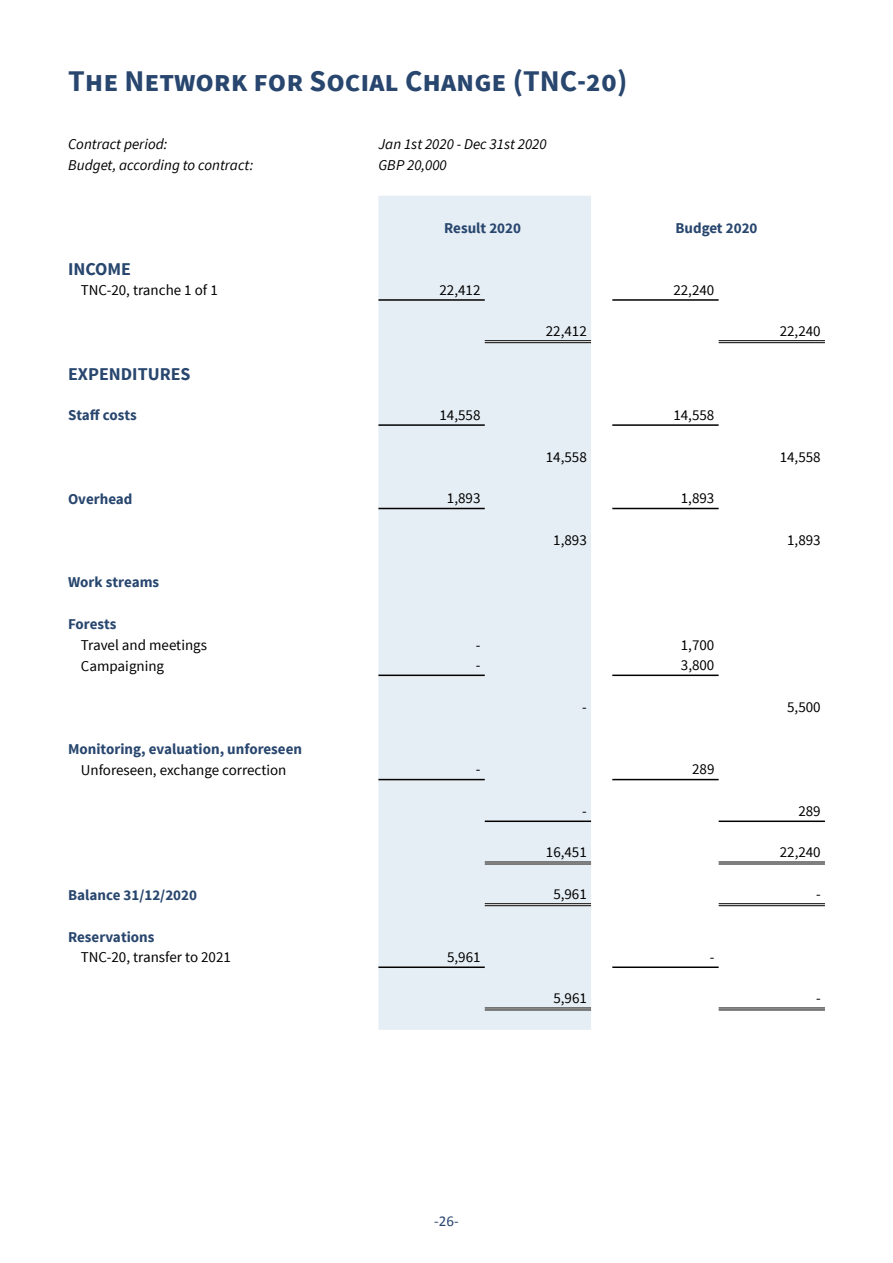
<style>
.page{position:relative;width:893px;height:1263px;background:#fff}
.page>*{position:absolute;margin:0;border:0;box-sizing:border-box;transform-origin:0 0}
.t1{font:700 30px "Source Sans Pro";color:#28466e}
.t2{font:700 18px "Source Sans Pro";color:#28466e}
.t3{font:15px "Source Sans Pro";color:#000}
.t4{font:700 15px "Source Sans Pro";color:#28466e}
.t5{font:italic 15px "Source Sans Pro";color:#000}
.t6{font:15px "Calibri";color:#28466e}
</style>
<div class="page">
<div style="left:378px;top:196px;width:213px;height:834px;background:#e6eef5"></div>
<hr style="left:485px;top:340px;width:106px;height:3px;background:#fff">
<hr style="left:485px;top:861px;width:106px;height:3px;background:#fff">
<hr style="left:485px;top:903px;width:106px;height:3px;background:#fff">
<hr style="left:485px;top:1007px;width:106px;height:3px;background:#fff">
<hr style="left:378px;top:299px;width:107px;height:2px;background:#000">
<hr style="left:378px;top:424px;width:107px;height:2px;background:#000">
<hr style="left:378px;top:508px;width:107px;height:1px;background:#000">
<hr style="left:378px;top:674px;width:107px;height:2px;background:#000">
<hr style="left:378px;top:779px;width:107px;height:1px;background:#000">
<hr style="left:378px;top:966px;width:107px;height:2px;background:#000">
<hr style="left:612px;top:299px;width:107px;height:2px;background:#000">
<hr style="left:612px;top:424px;width:107px;height:2px;background:#000">
<hr style="left:612px;top:508px;width:107px;height:1px;background:#000">
<hr style="left:612px;top:674px;width:107px;height:2px;background:#000">
<hr style="left:612px;top:779px;width:107px;height:1px;background:#000">
<hr style="left:485px;top:340px;width:106px;height:1px;background:#000">
<hr style="left:485px;top:342px;width:106px;height:1px;background:#000">
<hr style="left:719px;top:340px;width:106px;height:1px;background:#000">
<hr style="left:719px;top:342px;width:106px;height:1px;background:#000">
<hr style="left:612px;top:966px;width:107px;height:2px;background:#000">
<hr style="left:485px;top:820px;width:106px;height:2px;background:#000">
<hr style="left:719px;top:820px;width:106px;height:2px;background:#000">
<hr style="left:485px;top:861px;width:106px;height:1px;background:#000">
<hr style="left:485px;top:863px;width:106px;height:1px;background:#000">
<hr style="left:719px;top:861px;width:106px;height:1px;background:#000">
<hr style="left:719px;top:863px;width:106px;height:1px;background:#000">
<hr style="left:485px;top:903px;width:106px;height:1px;background:#000">
<hr style="left:485px;top:905px;width:106px;height:1px;background:#000">
<hr style="left:719px;top:903px;width:106px;height:1px;background:#000">
<hr style="left:719px;top:905px;width:106px;height:1px;background:#000">
<hr style="left:485px;top:1007px;width:106px;height:1px;background:#000">
<hr style="left:485px;top:1009px;width:106px;height:1px;background:#000">
<hr style="left:719px;top:1007px;width:106px;height:1px;background:#000">
<hr style="left:719px;top:1009px;width:106px;height:1px;background:#000">
<h1 class="t1" style="left:68px;top:61px;width:561px">The Network for Social Change (TNC-20)</h1>
<p class="t5" style="left:68px;top:135px;width:101px">Contract period:</p>
<p class="t5" style="left:378px;top:135px;width:170px">Jan 1st 2020 - Dec 31st 2020</p>
<p class="t5" style="left:68px;top:156px;width:187px">Budget, according to contract:</p>
<p class="t5" style="left:378px;top:156px;width:70px">GBP 20,000</p>
<p class="t4" style="left:444px;top:218px;width:78px">Result 2020</p>
<p class="t4" style="left:675px;top:218px;width:83px">Budget 2020</p>
<p class="t2" style="left:68px;top:258px;width:65px">INCOME</p>
<p class="t3" style="left:81px;top:281px;width:138px">TNC-20, tranche 1 of 1</p>
<p class="t3" style="left:439px;top:280px;width:43px">22,412</p>
<p class="t3" style="left:673px;top:280px;width:43px">22,240</p>
<p class="t3" style="left:546px;top:322px;width:43px">22,412</p>
<p class="t3" style="left:780px;top:322px;width:43px">22,240</p>
<p class="t2" style="left:68px;top:362px;width:124px">EXPENDITURES</p>
<p class="t4" style="left:68px;top:406px;width:70px">Staff costs</p>
<p class="t3" style="left:439px;top:406px;width:43px">14,558</p>
<p class="t3" style="left:673px;top:406px;width:43px">14,558</p>
<p class="t3" style="left:546px;top:448px;width:43px">14,558</p>
<p class="t3" style="left:780px;top:448px;width:43px">14,558</p>
<p class="t4" style="left:68px;top:489px;width:66px">Overhead</p>
<p class="t3" style="left:447px;top:489px;width:35px">1,893</p>
<p class="t3" style="left:681px;top:489px;width:35px">1,893</p>
<p class="t3" style="left:553px;top:531px;width:35px">1,893</p>
<p class="t3" style="left:787px;top:531px;width:35px">1,893</p>
<p class="t4" style="left:68px;top:572px;width:93px">Work streams</p>
<p class="t4" style="left:68px;top:614px;width:50px">Forests</p>
<p class="t3" style="left:81px;top:635px;width:128px">Travel and meetings</p>
<p class="t3" style="left:476px;top:635px;width:6px">-</p>
<p class="t3" style="left:681px;top:635px;width:35px">1,700</p>
<p class="t3" style="left:81px;top:656px;width:85px">Campaigning</p>
<p class="t3" style="left:476px;top:656px;width:6px">-</p>
<p class="t3" style="left:681px;top:656px;width:35px">3,800</p>
<p class="t3" style="left:582px;top:698px;width:6px">-</p>
<p class="t3" style="left:787px;top:698px;width:35px">5,500</p>
<p class="t4" style="left:68px;top:739px;width:235px">Monitoring, evaluation, unforeseen</p>
<p class="t3" style="left:81px;top:760px;width:207px">Unforeseen, exchange correction</p>
<p class="t3" style="left:476px;top:760px;width:6px">-</p>
<p class="t3" style="left:692px;top:760px;width:24px">289</p>
<p class="t3" style="left:582px;top:802px;width:6px">-</p>
<p class="t3" style="left:798px;top:802px;width:24px">289</p>
<p class="t3" style="left:546px;top:843px;width:43px">16,451</p>
<p class="t3" style="left:780px;top:843px;width:43px">22,240</p>
<p class="t4" style="left:68px;top:885px;width:130px">Balance 31/12/2020</p>
<p class="t3" style="left:553px;top:885px;width:35px">5,961</p>
<p class="t3" style="left:816px;top:885px;width:6px">-</p>
<p class="t4" style="left:68px;top:927px;width:88px">Reservations</p>
<p class="t3" style="left:81px;top:948px;width:152px">TNC-20, transfer to 2021</p>
<p class="t3" style="left:447px;top:948px;width:35px">5,961</p>
<p class="t3" style="left:710px;top:948px;width:6px">-</p>
<p class="t3" style="left:553px;top:989px;width:35px">5,961</p>
<p class="t3" style="left:816px;top:989px;width:6px">-</p>
<p class="t6" style="left:434px;top:1212px;width:26px">-26-</p>
</div>
